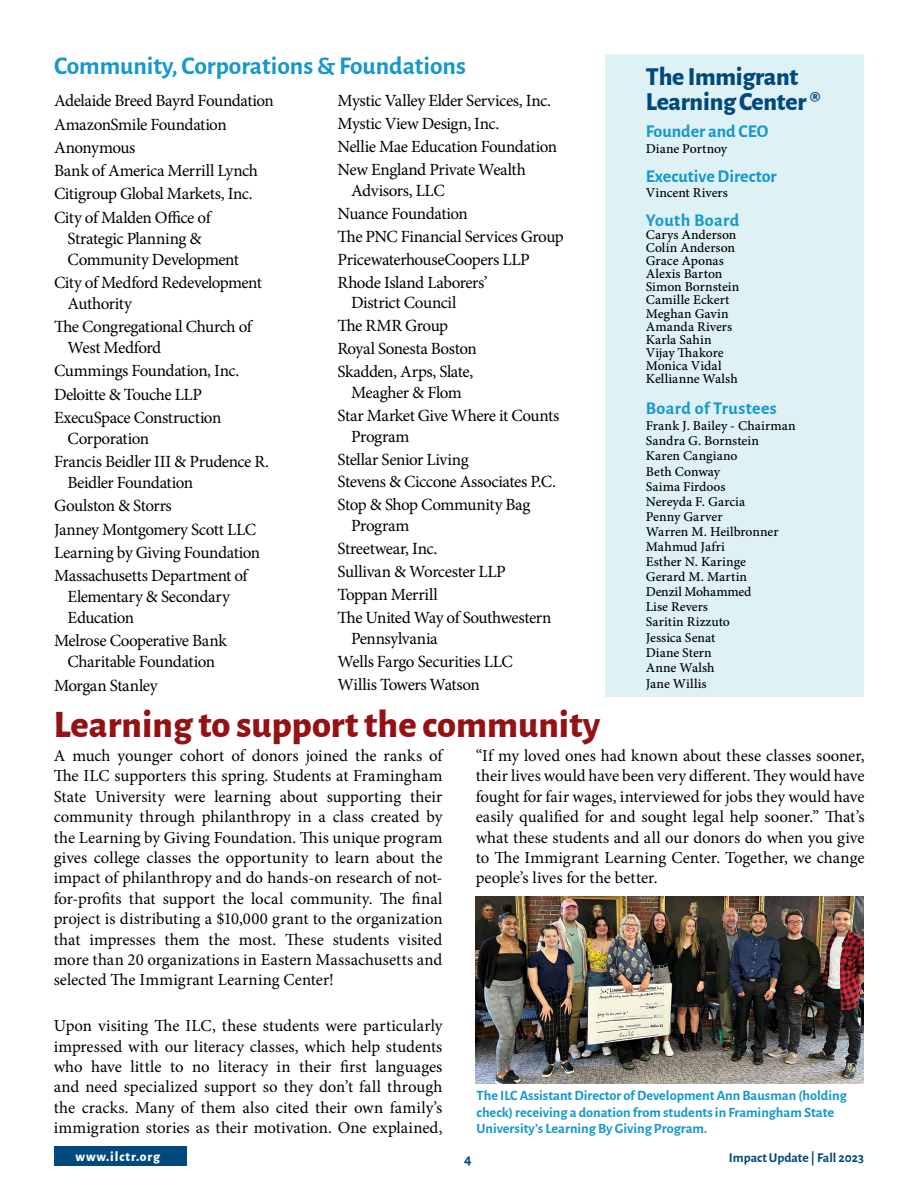
<style>
.page{position:relative;width:918px;height:1188px;background:#fff}
.page>*{position:absolute;margin:0;border:0;box-sizing:border-box;transform-origin:0 0}
.t1{font:800 38.25px "Alegreya Sans";letter-spacing:.005em;color:#941114}
.t2{font:700 25.5px "Alegreya Sans";color:#1598cb}
.t3{font:800 25.5px/25px "Alegreya Sans";letter-spacing:-.01em;color:#00497c}
.t4{font:700 18px "Alegreya Sans";color:#1598cb}
.t5{font:700 18px "Alegreya Sans";letter-spacing:.025em;color:#1598cb}
.t6{font:17.1px/23px "Minion Pro";letter-spacing:-.025em;color:#000}
.t7{font:16.8px/20.4px "Minion Pro";color:#000;text-align:justify}
.t8{font:700 15px "Alegreya Sans";color:#00497c}
.t9{font:700 14.25px/17px "Alegreya Sans";color:#1598cb}
.t10{font:13.5px/15.1px "Minion Pro Medium Capt";color:#000}
.t11{font:700 13.5px "Alegreya Sans";color:#00497c}
.t12{font:800 13.5px "Alegreya Sans";letter-spacing:.07em;color:#fff}
</style>
<div class="page">
<div style="left:54px;top:1146px;width:133px;height:20px;background:#00497c"></div>
<div style="left:606px;top:54px;width:258px;height:643px;background:#def2f6"></div>
<img style="left:475px;top:896px;width:389px;height:187px">
<h2 class="t2" style="left:54px;top:47px;width:413px">Community, Corporations &amp; Foundations</h2>
<p class="t6" style="left:54px;top:89px;width:221px">Adelaide Breed Bayrd Foundation<br>AmazonSmile Foundation<br>Anonymous<br>Bank of America Merrill Lynch<br>Citigroup Global Markets, Inc.<br>City of Malden Office of</p>
<p class="t6" style="left:68px;top:228px;width:173px;line-height:21px">Strategic Planning &amp;<br>Community Development</p>
<p class="t6" style="left:68px;top:272px;width:196px;line-height:21px;text-indent:-14px">City of Medford Redevelopment<br>Authority</p>
<p class="t6" style="left:68px;top:316px;width:186px;line-height:21px;text-indent:-13px">The Congregational Church of<br>West Medford</p>
<p class="t6" style="left:54px;top:359px;width:187px">Cummings Foundation, Inc.<br>Deloitte &amp; Touche LLP<br>ExecuSpace Construction</p>
<p class="t6" style="left:54px;top:427px;width:217px;text-indent:13px">Corporation<br>Francis Beidler III &amp; Prudence R.</p>
<p class="t6" style="left:54px;top:471px;width:208px;text-indent:13px">Beidler Foundation<br>Goulston &amp; Storrs<br>Janney Montgomery Scott LLC<br>Learning by Giving Foundation<br>Massachusetts Department of</p>
<p class="t6" style="left:68px;top:586px;width:164px;line-height:21px">Elementary &amp; Secondary<br>Education</p>
<p class="t6" style="left:54px;top:630px;width:175px;line-height:21px;text-align:center">Melrose Cooperative Bank<br>Charitable Foundation</p>
<p class="t6" style="left:54px;top:674px;width:105px">Morgan Stanley</p>
<p class="t6" style="left:338px;top:89px;width:221px">Mystic Valley Elder Services, Inc.<br>Mystic View Design, Inc.<br>Nellie Mae Education Foundation<br>New England Private Wealth</p>
<p class="t6" style="left:338px;top:179px;width:228px;text-indent:13px">Advisors, LLC<br>Nuance Foundation<br>The PNC Financial Services Group<br>PricewaterhouseCoopers LLP<br>Rhode Island Laborers’</p>
<p class="t6" style="left:338px;top:292px;width:141px;text-indent:13px">District Council<br>The RMR Group<br>Royal Sonesta Boston<br>Skadden, Arps, Slate,</p>
<p class="t6" style="left:338px;top:381px;width:223px;text-indent:13px">Meagher &amp; Flom<br>Star Market Give Where it Counts</p>
<p class="t6" style="left:338px;top:425px;width:220px;text-indent:13px">Program<br>Stellar Senior Living<br>Stevens &amp; Ciccone Associates P.C.<br>Stop &amp; Shop Community Bag</p>
<p class="t6" style="left:338px;top:514px;width:215px;text-indent:13px">Program<br>Streetwear, Inc.<br>Sullivan &amp; Worcester LLP<br>Toppan Merrill<br>The United Way of Southwestern</p>
<p class="t6" style="left:338px;top:627px;width:177px;text-indent:13px">Pennsylvania<br>Wells Fargo Securities LLC<br>Willis Towers Watson</p>
<h1 class="t1" style="left:54px;top:695px;width:548px">Learning to support the community</h1>
<h2 class="t3" style="left:646px;top:63px;width:177px">The Immigrant<br>Learning Center ®</h2>
<p class="t4" style="left:646px;top:118px;width:124px">Founder and CEO</p>
<p class="t10" style="left:646px;top:141px;width:83px">Diane Portnoy</p>
<p class="t4" style="left:646px;top:162px;width:132px">Executive Director</p>
<p class="t10" style="left:646px;top:186px;width:84px">Vincent Rivers</p>
<p class="t5" style="left:646px;top:207px;width:95px">Youth Board</p>
<p class="t10" style="left:646px;top:228px;width:95px;line-height:13px">Carys Anderson<br>Colin Anderson<br>Grace Aponas<br>Alexis Barton<br>Simon Bornstein<br>Camille Eckert<br>Meghan Gavin<br>Amanda Rivers<br>Karla Sahin<br>Vijay Thakore<br>Monica Vidal<br>Kellianne Walsh</p>
<p class="t5" style="left:646px;top:395px;width:133px">Board of Trustees</p>
<p class="t10" style="left:646px;top:418px;width:151px">Frank J. Bailey - Chairman<br>Sandra G. Bornstein<br>Karen Cangiano<br>Beth Conway<br>Saima Firdoos<br>Nereyda F. Garcia<br>Penny Garver<br>Warren M. Heilbronner<br>Mahmud Jafri<br>Esther N. Karinge<br>Gerard M. Martin<br>Denzil Mohammed<br>Lise Revers<br>Saritin Rizzuto<br>Jessica Senat<br>Diane Stern<br>Anne Walsh<br>Jane Willis</p>
<p class="t7" style="left:54px;top:746px;width:390px">A much younger cohort of donors joined the ranks of The ILC supporters this spring. Students at Framingham State University were learning about supporting their community through philanthropy in a class created by the Learning by Giving Foundation. This unique program gives college classes the opportunity to learn about the impact of philanthropy and do hands-on research of not&shy;for-profits that support the local community. The final project is distributing a $10,000 grant to the organization that impresses them the most. These students visited more than 20 organizations in Eastern Massachusetts and selected The Immigrant Learning Center!</p>
<p class="t7" style="left:54px;top:1016px;width:390px">Upon visiting The ILC, these students were particularly impressed with our literacy classes, which help students who have little to no literacy in their first languages and need specialized support so they don’t fall through the cracks. Many of them also cited their own family’s immigration stories as their motivation. One explained,</p>
<p class="t7" style="left:476px;top:746px;width:390px">“If my loved ones had known about these classes sooner, their lives would have been very different. They would have fought for fair wages, interviewed for jobs they would have easily qualified for and sought legal help sooner.” That’s what these students and all our donors do when you give to The Immigrant Learning Center. Together, we change people’s lives for the better.</p>
<p class="t9" style="left:477px;top:1085px;width:372px">The ILC Assistant Director of Development Ann Bausman (holding check) receiving a donation from students in Framingham State<br>University’s Learning By Giving Program.</p>
<p class="t12" style="left:76px;top:1147px;width:86px">www.ilctr.org</p>
<p class="t11" style="left:729px;top:1148px;width:137px">Impact Update | Fall 2023</p>
<p class="t8" style="left:464px;top:1149px;width:9px">4</p>
</div>
